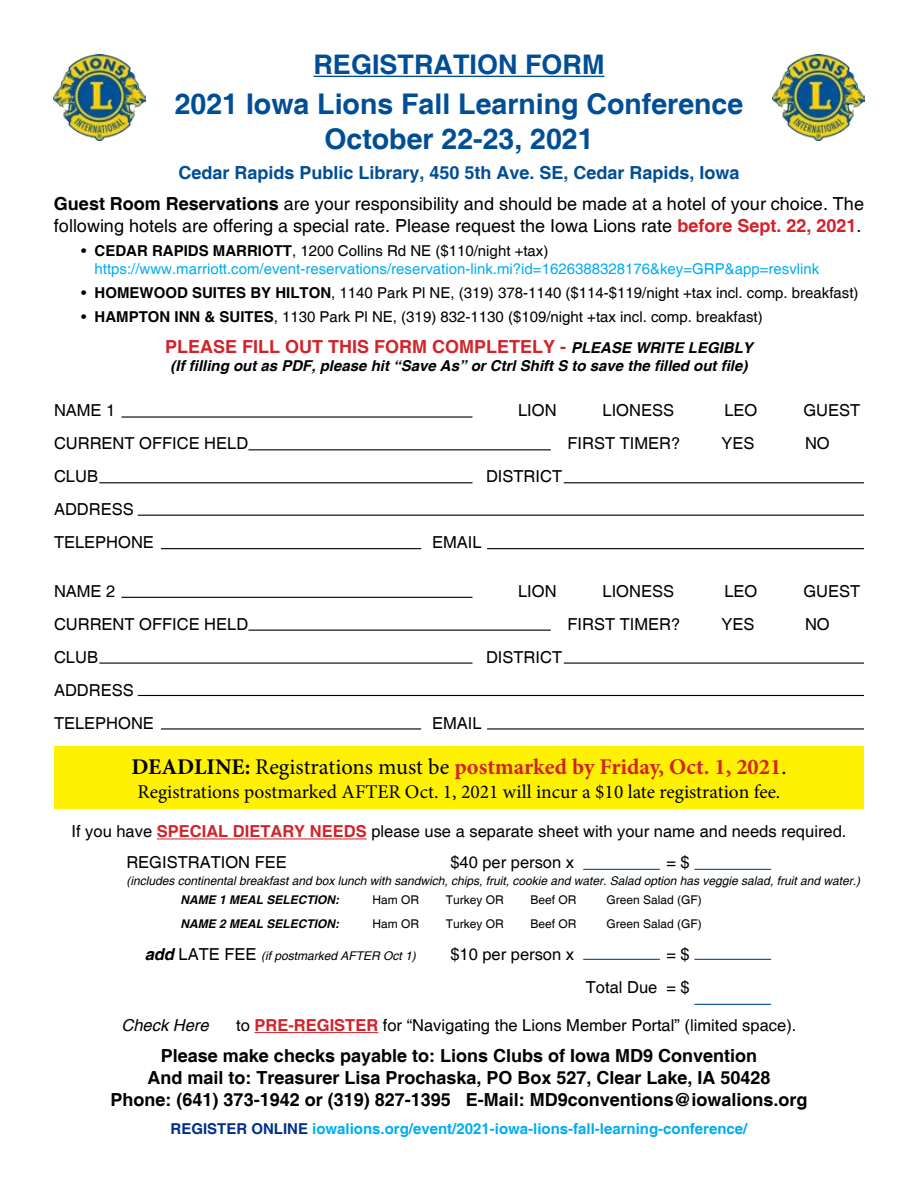
<style>
.page{position:relative;width:918px;height:1188px;background:#fff}
.page>*{position:absolute;margin:0;border:0;box-sizing:border-box;transform-origin:0 0}
.t1{font:700 28.5px/34.5px "Helvetica";color:#004e95;text-align:center}
.t2{font:700 27px "Helvetica";color:#004e95}
.t3{font:700 22.5px "Minion Pro";color:#d2232a}
.t4{font:19.5px "Minion Pro";color:#000}
.t5{font:18px/31.3px "Helvetica";color:#000101;text-align:center}
.t6{font:700 18px/21.6px "Helvetica";color:#000;text-align:center}
.t7{font:700 18px "Helvetica";color:#d2232a}
.t8{font:16.5px/33px "Helvetica";color:#000101}
.t9{font:italic 16.5px "Helvetica";color:#000101}
.t10{font:15px "Helvetica";color:#000101}
.t11{font:15px/18px "Helvetica";color:#00aeef}
.t12{font:700 15px "Helvetica";color:#00aeef}
.t13{font:italic 700 15px "Helvetica";color:#000}
.t14{font:italic 12px "Helvetica";color:#000101}
.t15{font:12px "Helvetica";color:#000101}
.t16{font:italic 700 12px "Helvetica";color:#000101}
.s1{font-weight:700;color:#004e95}
.s2{font-weight:700}
.s3{font-weight:700;color:#d2232a}
.s4{color:#000101}
.s5{font-weight:700;color:#000101}
.s6{font-style:italic;font-size:15px;color:#000}
.s7{color:#000}
.s8{font-weight:400;color:#000}
.s9{font-weight:700;font-size:16.5px}
.s10{font-style:normal;font-size:16.5px}
.s11{color:#002f87}
</style>
<div class="page">
<hr style="left:314px;top:76px;width:290px;height:1px;background:#004e95">
<hr style="left:122px;top:416px;width:350px;height:2px;background:#000101">
<hr style="left:248px;top:449px;width:303px;height:1px;background:#000101">
<hr style="left:99px;top:482px;width:373px;height:1px;background:#000101">
<hr style="left:564px;top:482px;width:300px;height:1px;background:#000101">
<hr style="left:138px;top:515px;width:726px;height:1px;background:#000101">
<hr style="left:161px;top:548px;width:260px;height:1px;background:#000101">
<hr style="left:487px;top:548px;width:377px;height:1px;background:#000101">
<hr style="left:122px;top:597px;width:350px;height:1px;background:#000101">
<hr style="left:248px;top:630px;width:303px;height:1px;background:#000101">
<hr style="left:99px;top:663px;width:373px;height:1px;background:#000101">
<hr style="left:564px;top:663px;width:300px;height:1px;background:#000101">
<hr style="left:138px;top:695px;width:726px;height:1px;background:#000101">
<hr style="left:161px;top:728px;width:260px;height:2px;background:#000101">
<hr style="left:487px;top:728px;width:377px;height:2px;background:#000101">
<hr style="left:157px;top:839px;width:210px;height:1px;background:#d2232a">
<div style="left:54px;top:746px;width:810px;height:63px;background:#fff200"></div>
<hr style="left:583px;top:869px;width:77px;height:1px;background:#004e95">
<hr style="left:583px;top:959px;width:77px;height:1px;background:#004e95">
<hr style="left:694px;top:869px;width:77px;height:1px;background:#004e95">
<hr style="left:694px;top:959px;width:77px;height:1px;background:#004e95">
<hr style="left:694px;top:1004px;width:77px;height:1px;background:#004e95">
<img style="left:772px;top:54px;width:92px;height:87px">
<img style="left:54px;top:54px;width:92px;height:87px">
<hr style="left:255px;top:1032px;width:123px;height:1px;background:#d2232a">
<h2 class="t2" style="left:314px;top:48px;width:293px">REGISTRATION FORM</h2>
<h1 class="t1" style="left:175px;top:88px;width:570px">2021 Iowa Lions Fall Learning Conference<br>October 22-23, 2021</h1>
<p class="t5" style="left:54px;top:157px;width:812px"><span class="s1">Cedar Rapids Public Library, 450 5th Ave. SE, Cedar Rapids, Iowa<br></span><span class="s2">Guest Room Reservations</span> are your responsibility and should be made at a hotel of your choice. The</p>
<p class="t5" style="left:54px;top:210px;width:809px">following hotels are offering a special rate. Please request the Iowa Lions rate <span class="s3">before Sept. 22, 2021</span>.</p>
<p class="t11" style="left:95px;top:242px;width:726px;text-indent:-14px"><span class="s4">•</span> <span class="s5">CEDAR RAPIDS MARRIOTT</span><span class="s4">, 1200 Collins Rd NE ($110/night +tax) </span>https://www.marriott.com/event-reservations/reservation-link.mi?id=1626388328176&amp;key=GRP&amp;app=resvlink</p>
<p class="t10" style="left:81px;top:284px;width:779px">• <span class="s2">HOMEWOOD SUITES BY HILTON</span>, 1140 Park Pl NE, (319) 378-1140 ($114-$119/night +tax incl. comp. breakfast)</p>
<p class="t10" style="left:81px;top:308px;width:683px">• <span class="s2">HAMPTON INN &amp; SUITES</span>, 1130 Park Pl NE, (319) 832-1130 ($109/night +tax incl. comp. breakfast)</p>
<p class="t7" style="left:165px;top:336px;width:589px">PLEASE FILL OUT THIS FORM COMPLETELY - <span class="s6">PLEASE WRITE LEGIBLY</span></p>
<p class="t13" style="left:171px;top:356px;width:578px">(If filling out as PDF, please hit “Save As” or Ctrl Shift S to save the filled out file)</p>
<p class="t8" style="left:54px;top:395px;width:63px">NAME 1</p>
<p class="t8" style="left:518px;top:395px;width:40px">LION</p>
<p class="t8" style="left:602px;top:395px;width:73px">LIONESS</p>
<p class="t8" style="left:724px;top:395px;width:35px">LEO</p>
<p class="t8" style="left:803px;top:395px;width:58px">GUEST</p>
<p class="t8" style="left:54px;top:428px;width:196px">CURRENT OFFICE HELD</p>
<p class="t8" style="left:568px;top:428px;width:114px">FIRST TIMER?</p>
<p class="t8" style="left:722px;top:428px;width:35px">YES</p>
<p class="t8" style="left:805px;top:428px;width:26px">NO</p>
<p class="t8" style="left:54px;top:461px;width:46px">CLUB</p>
<p class="t8" style="left:486px;top:461px;width:78px">DISTRICT</p>
<p class="t8" style="left:54px;top:494px;width:101px">ADDRESS<br>TELEPHONE</p>
<p class="t8" style="left:432px;top:527px;width:51px">EMAIL</p>
<p class="t8" style="left:54px;top:575px;width:63px">NAME 2</p>
<p class="t8" style="left:518px;top:575px;width:40px">LION</p>
<p class="t8" style="left:602px;top:575px;width:73px">LIONESS</p>
<p class="t8" style="left:724px;top:575px;width:35px">LEO</p>
<p class="t8" style="left:803px;top:575px;width:58px">GUEST</p>
<p class="t8" style="left:54px;top:608px;width:196px">CURRENT OFFICE HELD</p>
<p class="t8" style="left:568px;top:608px;width:114px">FIRST TIMER?</p>
<p class="t8" style="left:722px;top:608px;width:35px">YES</p>
<p class="t8" style="left:805px;top:608px;width:26px">NO</p>
<p class="t8" style="left:54px;top:641px;width:46px">CLUB</p>
<p class="t8" style="left:486px;top:641px;width:78px">DISTRICT</p>
<p class="t8" style="left:54px;top:674px;width:101px">ADDRESS<br>TELEPHONE</p>
<p class="t8" style="left:432px;top:707px;width:51px">EMAIL</p>
<h3 class="t3" style="left:131px;top:751px;width:657px"><span class="s7">DEADLINE:</span> <span class="s8">Registrations must be</span> postmarked by Friday, Oct. 1, 2021<span class="s8">.</span></h3>
<p class="t4" style="left:138px;top:778px;width:644px">Registrations postmarked AFTER Oct. 1, 2021 will incur a $10 late registration fee.</p>
<p class="t8" style="left:72px;top:816px;width:776px">If you have <span class="s3">SPECIAL DIETARY NEEDS</span> please use a separate sheet with your name and needs required.</p>
<p class="t8" style="left:126px;top:847px;width:162px">REGISTRATION FEE</p>
<p class="t8" style="left:450px;top:847px;width:125px">$40 per person x</p>
<p class="t8" style="left:666px;top:847px;width:25px">= $</p>
<p class="t14" style="left:126px;top:874px;width:735px">(includes continental breakfast and box lunch with sandwich, chips, fruit, cookie and water. Salad option has veggie salad, fruit and water.)</p>
<p class="t16" style="left:180px;top:893px;width:160px">NAME 1 MEAL SELECTION:</p>
<p class="t15" style="left:372px;top:893px;width:48px">Ham OR</p>
<p class="t15" style="left:446px;top:893px;width:60px">Turkey OR</p>
<p class="t15" style="left:530px;top:893px;width:48px">Beef OR</p>
<p class="t15" style="left:606px;top:893px;width:97px">Green Salad (GF)</p>
<p class="t16" style="left:180px;top:917px;width:160px">NAME 2 MEAL SELECTION:</p>
<p class="t15" style="left:372px;top:917px;width:48px">Ham OR</p>
<p class="t15" style="left:446px;top:917px;width:60px">Turkey OR</p>
<p class="t15" style="left:530px;top:917px;width:48px">Beef OR</p>
<p class="t15" style="left:606px;top:917px;width:97px">Green Salad (GF)</p>
<p class="t14" style="left:145px;top:949px;width:273px"><span class="s9">add</span> <span class="s10">LATE FEE</span> (if postmarked AFTER Oct 1)</p>
<p class="t8" style="left:450px;top:938px;width:125px">$10 per person x</p>
<p class="t8" style="left:586px;top:938px;width:105px;text-align:right">= $<br>Total Due = $</p>
<p class="t9" style="left:122px;top:1016px;width:89px">Check Here</p>
<p class="t8" style="left:236px;top:1009px;width:562px">to <span class="s3">PRE-REGISTER</span> for “Navigating the Lions Member Portal” (limited space).</p>
<p class="t6" style="left:111px;top:1046px;width:698px">Please make checks payable to: Lions Clubs of Iowa MD9 Convention<br>And mail to: Treasurer Lisa Prochaska, PO Box 527, Clear Lake, IA 50428<br>Phone: (641) 373-1942 or (319) 827-1395 E-Mail: MD9conventions@iowalions.org</p>
<p class="t12" style="left:171px;top:1120px;width:578px"><span class="s11">REGISTER ONLINE</span> iowalions.org/event/2021-iowa-lions-fall-learning-conference/</p>
</div>
